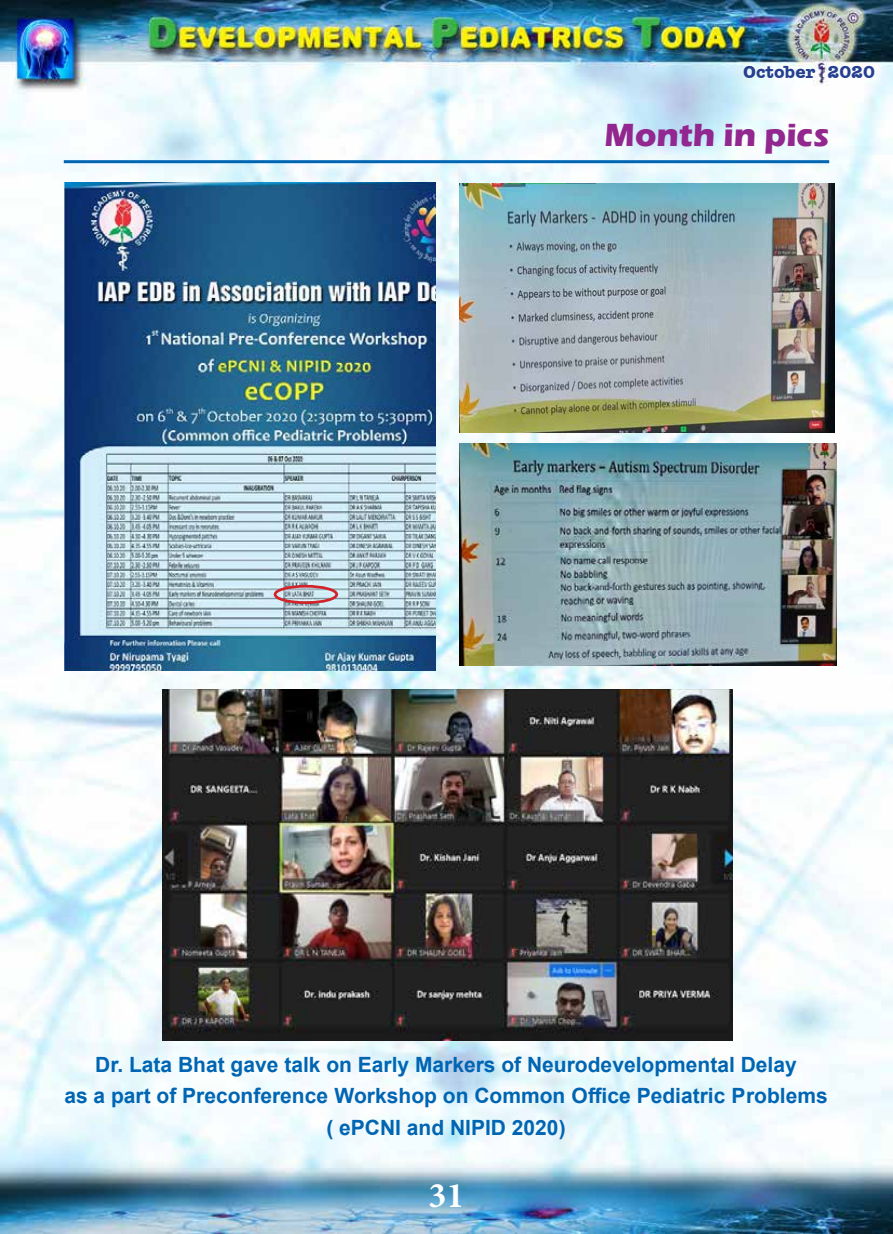
<style>
.page{position:relative;width:893px;height:1234px;background:#fff}
.page>*{position:absolute;margin:0;border:0;box-sizing:border-box;transform-origin:0 0}
.t1{font:700 36px "Minion Pro";color:#fff}
.t2{font:700 33px "Eras ITC";color:#92278f}
.t3{font:700 21px/31.5px "Arial";color:#0065b2;text-align:center}
.t4{font:700 18px "Amer Typewriter IT Cby BT";color:#25408f}
</style>
<div class="page">
<img style="left:0;top:0;width:893px;height:1233px">
<svg style="left:742px;top:63px;width:75px;height:17px"></svg>
<svg style="left:826px;top:64px;width:50px;height:16px"></svg>
<hr style="left:64px;top:160px;width:765px;height:3px;background:#0065b2">
<img style="left:64px;top:182px;width:372px;height:488px">
<div style="left:274px;top:584px;width:64px;height:20px;border:3px solid #d2232a;border-radius:50%"></div>
<img style="left:459px;top:443px;width:377px;height:222px">
<img style="left:459px;top:183px;width:375px;height:249px">
<img style="left:162px;top:688px;width:571px;height:351px">
<p class="t4" style="left:743px;top:60px;width:133px">October 2020</p>
<h2 class="t2" style="left:605px;top:116px;width:226px">month in pics</h2>
<p class="t3" style="left:64px;top:1048px;width:765px">Dr. Lata Bhat gave talk on Early Markers of Neurodevelopmental Delay<br>as a part of Preconference workshop on Common office Pediatric problems ( ePCNI and NIPID 2020)</p>
<h1 class="t1" style="left:428px;top:1169px;width:37px">31</h1>
</div>
